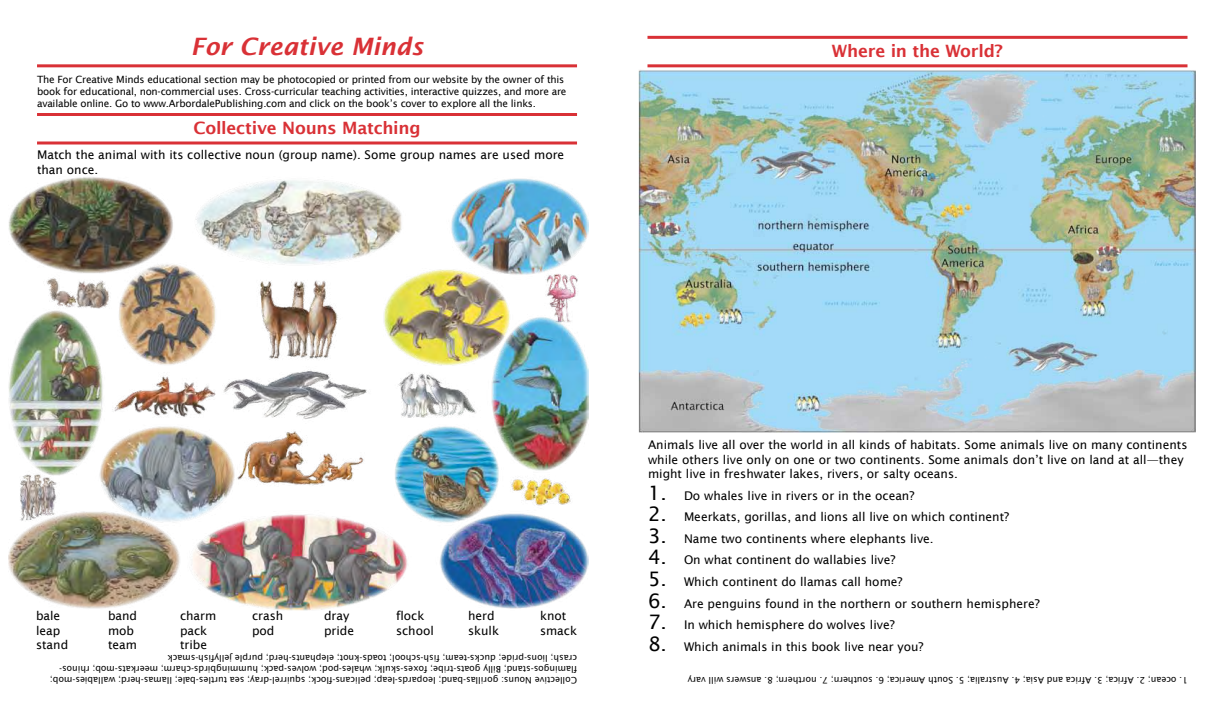
<style>
.page{position:relative;width:1224px;height:720px;background:#fff}
.page>*{position:absolute;margin:0;border:0;box-sizing:border-box;transform-origin:0 0}
.t1{font:italic 600 24px "Lucida Sans";color:#d93136}
.t2{font:600 17px "Lucida Sans";letter-spacing:-.015em;color:#d93136}
.t3{font:12px/14.4px "Lucida Sans";color:#000}
.t4{font:10px/12px "Lucida Sans";letter-spacing:-.02em;color:#000}
.t5{font:9px/10.8px "Lucida Sans";color:#000}
.s1{font-size:20px}
</style>
<div class="page">
<img style="left:8px;top:177px;width:580px;height:433px">
<hr style="left:37px;top:64px;width:540px;height:3px;background:#d93136">
<hr style="left:648px;top:64px;width:540px;height:3px;background:#d93136">
<hr style="left:648px;top:36px;width:540px;height:3px;background:#d93136">
<hr style="left:37px;top:142px;width:540px;height:2px;background:#d93136">
<hr style="left:37px;top:113px;width:540px;height:3px;background:#d93136">
<img style="left:638px;top:70px;width:558px;height:362px">
<h1 class="t1" style="left:191px;top:32px;width:234px">For Creative Minds</h1>
<h2 class="t2" style="left:832px;top:41px;width:173px">Where in the World?</h2>
<p class="t4" style="left:37px;top:73px;width:531px">The For Creative Minds educational section may be photocopied or printed from our website by the owner of this book for educational, non-commercial uses. Cross-curricular teaching activities, interactive quizzes, and more are available online. Go to www.ArbordalePublishing.com and click on the book’s cover to explore all the links.</p>
<h2 class="t2" style="left:193px;top:118px;width:229px">Collective Nouns Matching</h2>
<p class="t3" style="left:37px;top:148px;width:529px">Match the animal with its collective noun (group name). Some group names are used more than once.</p>
<p class="t3" style="left:36px;top:609px;width:26px">bale</p>
<p class="t3" style="left:108px;top:609px;width:31px">band</p>
<p class="t3" style="left:180px;top:609px;width:38px">charm</p>
<p class="t3" style="left:252px;top:609px;width:33px">crash</p>
<p class="t3" style="left:324px;top:609px;width:27px">dray</p>
<p class="t3" style="left:396px;top:609px;width:30px">flock</p>
<p class="t3" style="left:468px;top:609px;width:28px">herd</p>
<p class="t3" style="left:540px;top:609px;width:28px">knot</p>
<p class="t3" style="left:36px;top:623px;width:26px">leap</p>
<p class="t3" style="left:108px;top:623px;width:28px">mob</p>
<p class="t3" style="left:180px;top:623px;width:29px">pack</p>
<p class="t3" style="left:252px;top:623px;width:24px">pod</p>
<p class="t3" style="left:324px;top:623px;width:32px">pride</p>
<p class="t3" style="left:396px;top:623px;width:39px">school</p>
<p class="t3" style="left:468px;top:623px;width:33px">skulk</p>
<p class="t3" style="left:540px;top:623px;width:39px">smack</p>
<p class="t3" style="left:36px;top:638px;width:34px">stand</p>
<p class="t3" style="left:108px;top:638px;width:31px">team</p>
<p class="t3" style="left:180px;top:638px;width:29px">tribe</p>
<p class="t5" style="left:577px;top:686px;width:528px;rotate:-180deg">Collective Nouns: gorillas-band; leopards-leap; pelicans-flock; squirrel-dray; sea turtles-bale; llamas-herd; wallabies-mob; flamingos-stand; Billy goats-tribe; foxes-skulk; whales-pod; wolves-pack; hummingbirds-charm; meerkats-mob; rhinos&shy;crash; lions-pride; ducks-team; fish-school; toads-knot; elephants-herd; purple jellyfish-smack</p>
<p class="t3" style="left:648px;top:438px;width:541px">Animals live all over the world in all kinds of habitats. Some animals live on many continents while others live only on one or two continents. Some animals don’t live on land at all—they might live in freshwater lakes, rivers, or salty oceans.</p>
<p class="t3" style="left:648px;top:488px;width:268px"><span class="s1">1.</span> Do whales live in rivers or in the ocean?</p>
<p class="t3" style="left:648px;top:510px;width:363px"><span class="s1">2.</span> Meerkats, gorillas, and lions all live on which continent?</p>
<p class="t3" style="left:648px;top:531px;width:287px"><span class="s1">3.</span> Name two continents where elephants live.</p>
<p class="t3" style="left:648px;top:553px;width:249px"><span class="s1">4.</span> On what continent do wallabies live?</p>
<p class="t3" style="left:648px;top:575px;width:256px"><span class="s1">5.</span> Which continent do llamas call home?</p>
<p class="t3" style="left:648px;top:596px;width:393px"><span class="s1">6.</span> Are penguins found in the northern or southern hemisphere?</p>
<p class="t3" style="left:648px;top:618px;width:248px"><span class="s1">7.</span> In which hemisphere do wolves live?</p>
<p class="t3" style="left:648px;top:639px;width:277px"><span class="s1">8.</span> Which animals in this book live near you?</p>
<p class="t5" style="left:1188px;top:686px;width:502px;rotate:-180deg">1. ocean; 2. Africa; 3. Africa and Asia; 4. Australia; 5. South America; 6. southern; 7. northern; 8. answers will vary</p>
</div>
